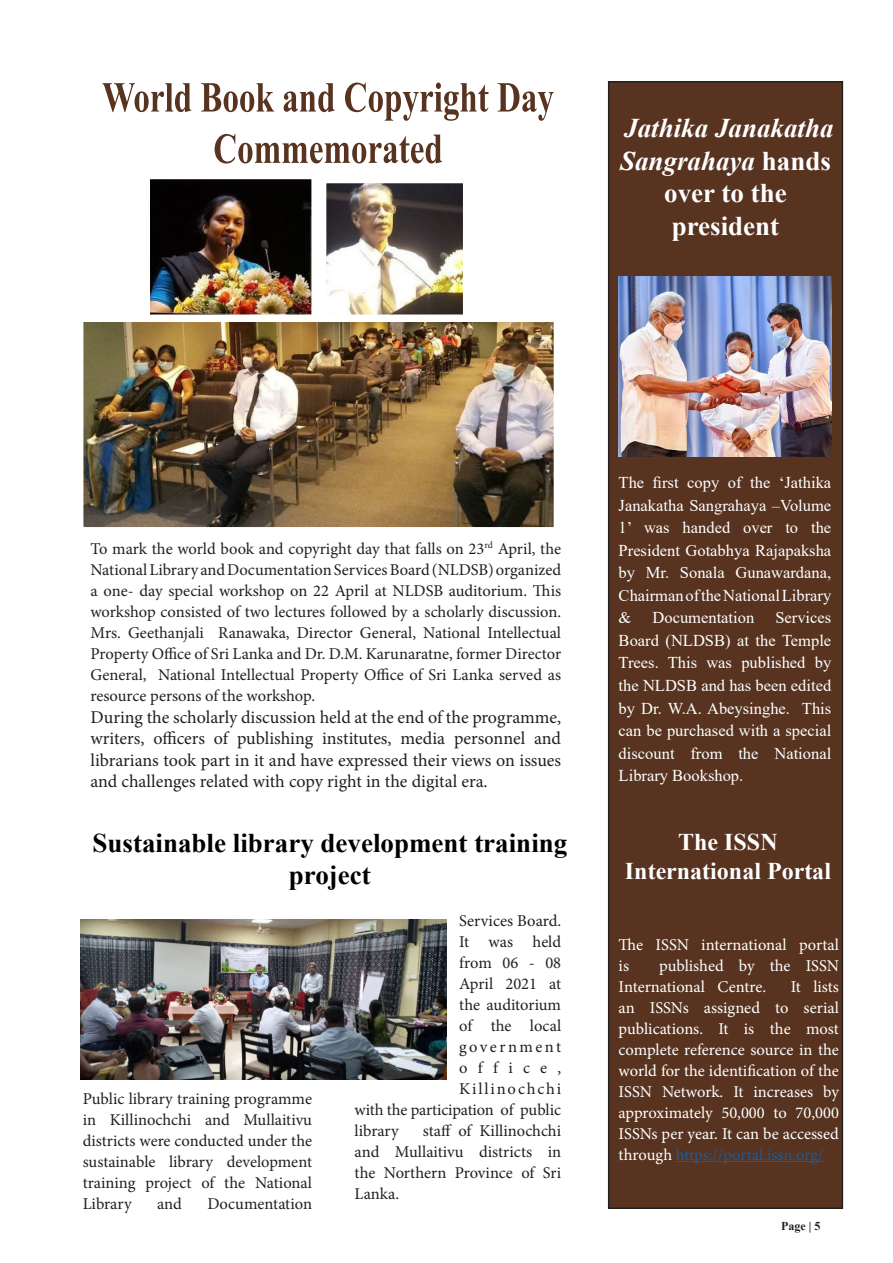
<style>
.page{position:relative;width:893px;height:1263px;background:#fff}
.page>*{position:absolute;margin:0;border:0;box-sizing:border-box;transform-origin:0 0}
.t1{font:italic 700 27px/32.4px "Times New Roman";color:#fff;text-align:center}
.t2{font:700 27px/32.4px "Times New Roman";color:#000;text-align:center}
.t3{font:700 24px "Times New Roman";color:#fff}
.t4{font:18px/21.6px "Minion Pro";color:#231f20;text-align:justify}
.t5{font:16.5px/21px "Minion Pro";color:#231f20;text-align:justify}
.t6{font:16.5px/22.5px "Times New Roman";color:#fff;text-align:justify}
.t7{font:16.5px/21px "Minion Pro";color:#fff}
.t8{font:16.5px "Minion Pro";letter-spacing:.11em;color:#231f20}
.t9{font:16.5px "Minion Pro";letter-spacing:.145em;color:#231f20}
.t10{font:700 12px "Times New Roman";color:#231f20}
.s1{font-style:normal}
.s2{color:#175d9e}
</style>
<div class="page">
<div style="left:609px;top:82px;width:233px;height:1126px;background:#573320"></div>
<div style="left:608px;top:81px;width:235px;height:1128px;border:2px solid #231f20"></div>
<svg style="left:215px;top:134px;width:227px;height:30px"></svg>
<svg style="left:102px;top:83px;width:452px;height:38px"></svg>
<img style="left:151px;top:180px;width:159px;height:134px">
<div style="left:144px;top:173px;width:173px;height:174px;border:6px solid #fff"></div>
<img style="left:327px;top:184px;width:135px;height:130px">
<img style="left:85px;top:323px;width:467px;height:202px">
<div style="left:76px;top:314px;width:485px;height:220px;border:8px solid #fff"></div>
<img style="left:619px;top:276px;width:212px;height:181px">
<img style="left:80px;top:919px;width:366px;height:160px">
<hr style="left:676px;top:1161px;width:148px;height:1px;background:#175d9e">
<p class="t1" style="left:620px;top:111px;width:215px">Jathika Janakatha<br>Sangrahaya <span class="s1">hands over to the president</span></p>
<p class="t5" style="left:90px;top:538px;width:472px">To mark the world book and copyright day that falls on 23<sup>rd</sup> April, the National Library and Documentation Services Board (NLDSB) organized a one- day special workshop on 22 April at NLDSB auditorium. This workshop consisted of two lectures followed by a scholarly discussion.<br>Mrs. Geethanjali Ranawaka, Director General, National Intellectual Property Office of Sri Lanka and Dr. D.M. Karunaratne, former Director General, National Intellectual Property Office of Sri Lanka served as resource persons of the workshop.</p>
<p class="t4" style="left:90px;top:706px;width:472px">During the scholarly discussion held at the end of the programme, writers, officers of publishing institutes, media personnel and librarians took part in it and have expressed their views on issues and challenges related with copy right in the digital era.</p>
<p class="t2" style="left:93px;top:826px;width:476px">Sustainable library development training project</p>
<p class="t5" style="left:83px;top:1089px;width:231px">Public library training programme in Killinochchi and Mullaitivu districts were conducted under the sustainable library development training project of the National Library</p>
<p class="t5" style="left:157px;top:1194px;width:26px">and</p>
<p class="t5" style="left:207px;top:1194px;width:106px">Documentation</p>
<p class="t5" style="left:459px;top:910px;width:103px">Services Board.</p>
<p class="t5" style="left:459px;top:931px;width:103px">It was held</p>
<p class="t5" style="left:459px;top:952px;width:103px">from 06 - 08</p>
<p class="t5" style="left:459px;top:973px;width:103px">April 2021 at</p>
<p class="t5" style="left:459px;top:994px;width:103px">the auditorium</p>
<p class="t5" style="left:459px;top:1015px;width:103px">of the local</p>
<p class="t9" style="left:459px;top:1036px;width:103px">government</p>
<p class="t5" style="left:459px;top:1057px;width:103px">office,</p>
<p class="t8" style="left:459px;top:1078px;width:103px">Killinochchi</p>
<p class="t5" style="left:355px;top:1099px;width:208px">with the participation of public</p>
<p class="t5" style="left:355px;top:1120px;width:46px">library</p>
<p class="t5" style="left:355px;top:1120px;width:208px;text-indent:68px">staff of Killinochchi and Mullaitivu districts in the Northern Province of Sri Lanka.</p>
<p class="t6" style="left:619px;top:471px;width:214px">The first copy of the ‘Jathika Janakatha Sangrahaya –Volume 1’ was handed over to the President Gotabhya Rajapaksha by Mr. Sonala Gunawardana, Chairman of the National Library &amp;</p>
<p class="t6" style="left:619px;top:606px;width:214px;text-indent:157px">Services Board (NLDSB) at the Temple Trees. This was published by the NLDSB and has been edited by Dr. W.A. Abeysinghe. This can be purchased with a special discount from the National Library Bookshop.</p>
<p class="t6" style="left:653px;top:606px;width:103px">Documentation</p>
<p class="t3" style="left:678px;top:824px;width:101px">The ISSN</p>
<p class="t3" style="left:625px;top:853px;width:207px">International Portal</p>
<p class="t7" style="left:619px;top:934px;width:222px">The ISSN international portal is</p>
<p class="t7" style="left:619px;top:955px;width:222px;text-indent:41px">published by the ISSN<br>International Centre.</p>
<p class="t7" style="left:619px;top:976px;width:222px;text-align:justify;text-indent:172px">It lists an ISSNs assigned to serial publications. It is the most complete reference source in the world for the identification of the ISSN Network. It increases by approximately 50,000 to 70,000<br>ISSNs per year. It can be accessed through <span class="s2">https://portal.issn.org/</span></p>
<p class="t10" style="left:781px;top:1217px;width:41px">Page | 5</p>
</div>
